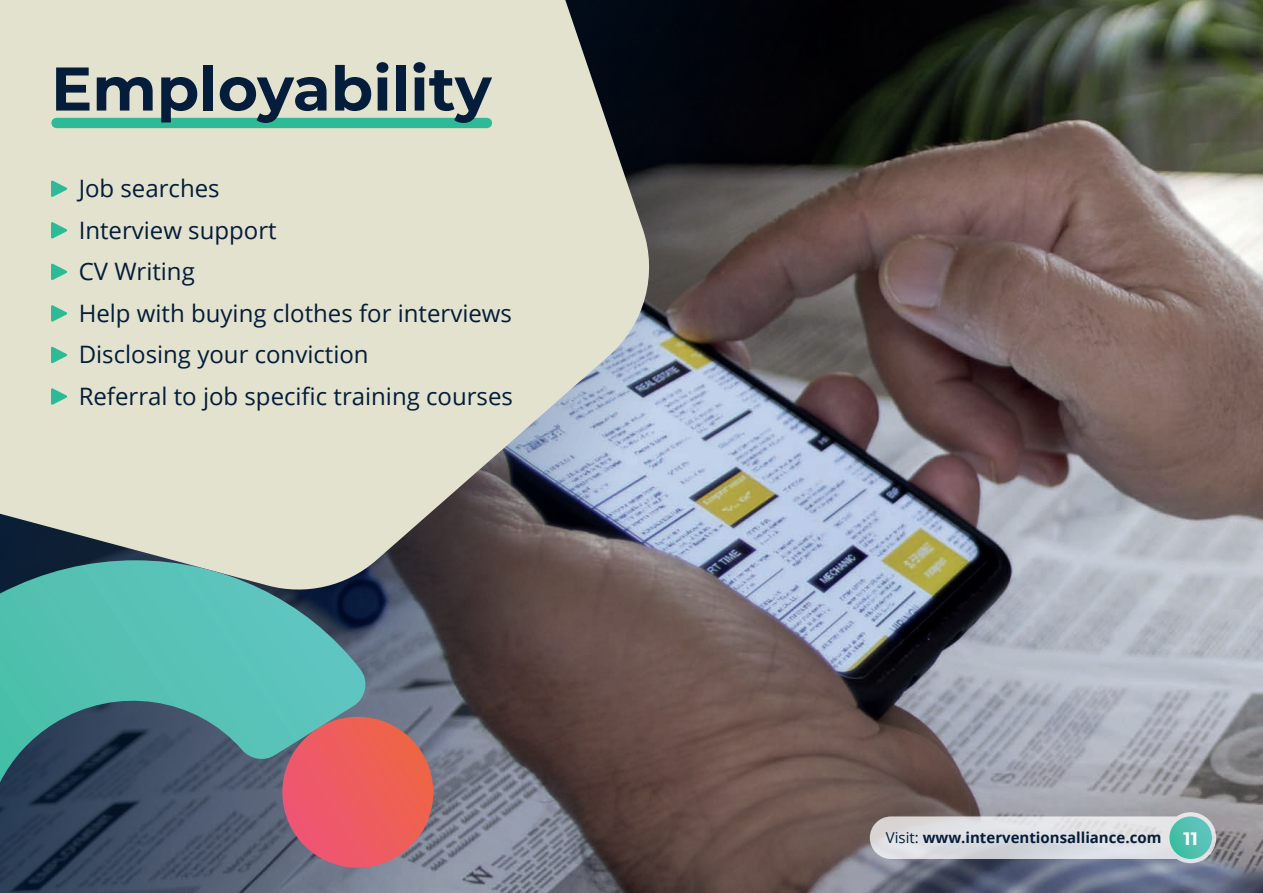
<style>
.page{position:relative;width:1263px;height:893px;background:#fff}
.page>*{position:absolute;margin:0;border:0;box-sizing:border-box;transform-origin:0 0}
.t1{font:700 61.5px "Montserrat";color:#041d3a}
.t2{font:24px/41.5px "Open Sans";color:#041d3a}
.t3{font:700 15px "Open Sans";color:#041d3a}
.s1{font-weight:400}
.s2{font-family:"Montserrat";font-size:18px;color:#fff}
</style>
<div class="page">
<img style="left:0;top:0;width:1263px;height:893px">
<svg style="left:0;top:0;width:658px;height:596px;background:#cbcbbc"></svg>
<div style="left:282px;top:717px;width:151px;height:151px;background:linear-gradient(to right,#ed5478,#ef6448);border-radius:75px"></div>
<svg style="left:0;top:560px;width:369px;height:222px;background:#5a9997"></svg>
<svg style="left:51px;top:180px;width:16px;height:17px"></svg>
<svg style="left:51px;top:222px;width:16px;height:17px"></svg>
<svg style="left:51px;top:263px;width:16px;height:17px"></svg>
<svg style="left:51px;top:305px;width:16px;height:17px"></svg>
<svg style="left:51px;top:346px;width:16px;height:17px"></svg>
<svg style="left:51px;top:388px;width:16px;height:17px"></svg>
<div style="left:56px;top:118px;width:431px;height:10px;background:#2cbb96"></div>
<svg style="left:870px;top:812px;width:346px;height:51px;background:#cacbd0"></svg>
<svg style="left:1169px;top:816px;width:43px;height:43px"></svg>
<h1 class="t1" style="left:51px;top:44px;width:442px">Employability</h1>
<p class="t2" style="left:79px;top:167px;width:436px">Job searches<br>Interview support<br>CV Writing<br>Help with buying clothes for interviews<br>Disclosing your conviction<br>Referral to job specific training courses</p>
<p class="t3" style="left:886px;top:827px;width:313px"><span class="s1">Visit:</span> www.interventionsalliance.com <span class="s2">11</span></p>
</div>
